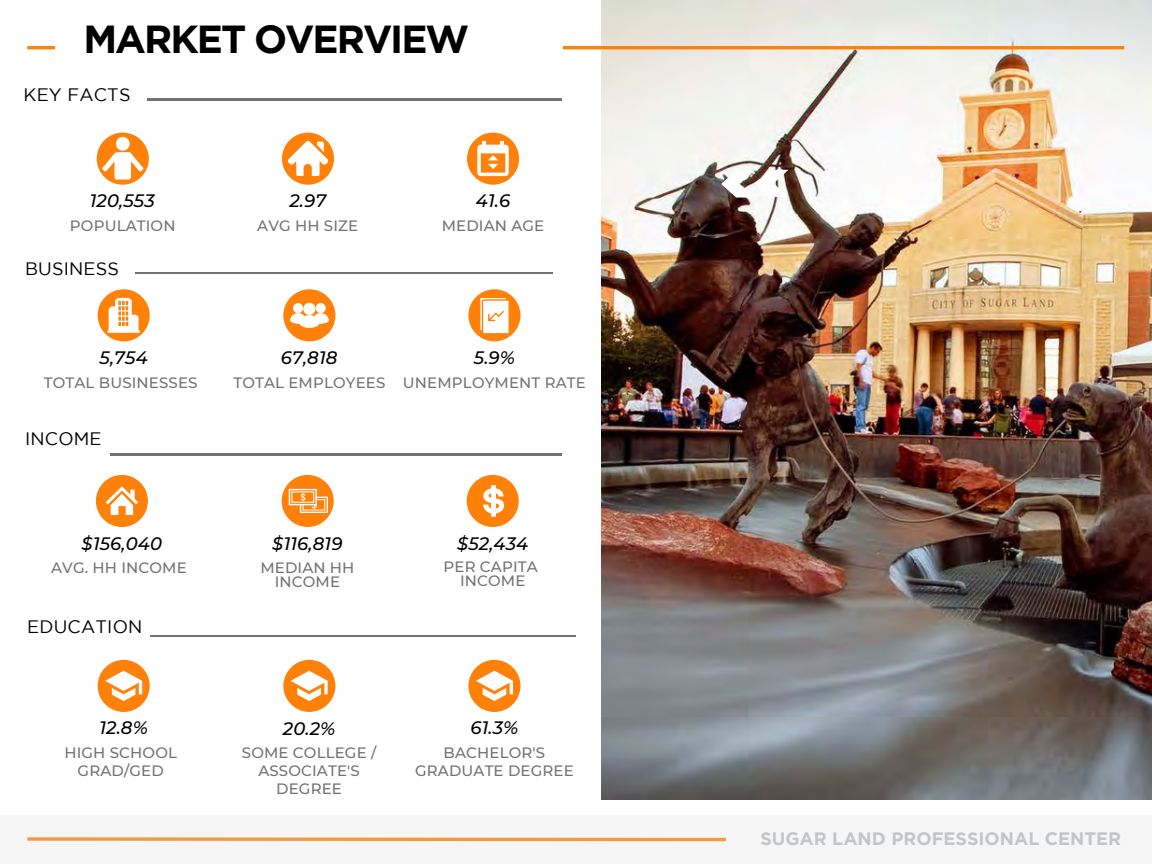
<style>
.page{position:relative;width:1152px;height:864px;background:#fff}
.page>*{position:absolute;margin:0;border:0;box-sizing:border-box;transform-origin:0 0}
.t1{font:700 39px "Gotham";letter-spacing:-.05em;color:#000}
.t2{font:italic 500 18px "Montserrat";letter-spacing:.01em;color:#000}
.t3{font:18px "Gotham";letter-spacing:.01em;color:#000}
.t4{font:700 18px "Gotham";color:#c3c6c8}
.t5{font:500 15px/18px "Montserrat";letter-spacing:.01em;color:#737373;text-align:center}
</style>
<div class="page">
<img style="left:602px;top:0;width:550px;height:800px">
<hr style="left:27px;top:46px;width:1097px;height:3px;background:#ff8109">
<div style="left:55px;top:16px;width:508px;height:52px;background:#fff"></div>
<svg style="left:721px;top:170px;width:68px;height:28px"></svg>
<svg style="left:97px;top:133px;width:51px;height:51px"></svg>
<div style="left:282px;top:133px;width:52px;height:52px;background:#ff8109;border-radius:50%"></div>
<svg style="left:288px;top:141px;width:40px;height:35px"></svg>
<hr style="left:147px;top:99px;width:414px;height:1px;background:#737373">
<div style="left:467px;top:133px;width:52px;height:52px;background:#ff8109;border-radius:50%"></div>
<svg style="left:477px;top:141px;width:32px;height:35px"></svg>
<div style="left:283px;top:289px;width:52px;height:52px;background:#ff8109;border-radius:50%"></div>
<hr style="left:136px;top:272px;width:417px;height:2px;background:#737373">
<div style="left:468px;top:289px;width:53px;height:52px;background:#ff8109;border-radius:50%"></div>
<div style="left:98px;top:289px;width:52px;height:52px;background:#ff8109;border-radius:50%"></div>
<svg style="left:107px;top:298px;width:33px;height:35px"></svg>
<svg style="left:290px;top:303px;width:39px;height:25px"></svg>
<svg style="left:480px;top:298px;width:29px;height:35px"></svg>
<div style="left:282px;top:475px;width:52px;height:52px;background:#ff8109;border-radius:50%"></div>
<hr style="left:110px;top:454px;width:451px;height:1px;background:#737373">
<div style="left:467px;top:475px;width:52px;height:52px;background:#ff8109;border-radius:50%"></div>
<div style="left:96px;top:475px;width:52px;height:52px;background:#ff8109;border-radius:50%"></div>
<svg style="left:106px;top:486px;width:32px;height:29px"></svg>
<svg style="left:289px;top:489px;width:39px;height:24px"></svg>
<svg style="left:483px;top:485px;width:21px;height:32px"></svg>
<div style="left:283px;top:660px;width:52px;height:52px;background:#ff8109;border-radius:50%"></div>
<hr style="left:151px;top:635px;width:425px;height:2px;background:#737373">
<div style="left:468px;top:660px;width:53px;height:52px;background:#ff8109;border-radius:50%"></div>
<div style="left:98px;top:660px;width:52px;height:52px;background:#ff8109;border-radius:50%"></div>
<svg style="left:105px;top:671px;width:37px;height:30px"></svg>
<svg style="left:291px;top:671px;width:37px;height:30px"></svg>
<svg style="left:476px;top:671px;width:37px;height:30px"></svg>
<div style="left:0;top:815px;width:1152px;height:49px;background:#f6f6f6"></div>
<svg style="left:27px;top:837px;width:699px;height:5px;background:#f4b779"></svg>
<p class="t1" style="left:83px;top:24px;width:387px">MARKET OVERVIEW</p>
<p class="t3" style="left:24px;top:87px;width:109px">KEY FACTS</p>
<p class="t2" style="left:90px;top:190px;width:66px">120,553</p>
<p class="t5" style="left:70px;top:216px;width:107px">POPULATION</p>
<p class="t3" style="left:25px;top:262px;width:95px">BUSINESS</p>
<p class="t2" style="left:100px;top:346px;width:50px">5,754</p>
<p class="t5" style="left:44px;top:373px;width:155px">TOTAL BUSINESSES</p>
<p class="t3" style="left:25px;top:432px;width:78px">INCOME</p>
<p class="t2" style="left:82px;top:532px;width:82px">$156,040</p>
<p class="t5" style="left:51px;top:559px;width:137px">AVG. HH INCOME</p>
<p class="t3" style="left:27px;top:620px;width:117px">EDUCATION</p>
<p class="t2" style="left:99px;top:717px;width:50px">12.8%</p>
<p class="t5" style="left:64px;top:743px;width:114px">HIGH SCHOOL<br>GRAD/GED</p>
<p class="t2" style="left:289px;top:190px;width:38px">2.97</p>
<p class="t5" style="left:257px;top:216px;width:103px">AVG HH SIZE</p>
<p class="t2" style="left:476px;top:190px;width:36px">41.6</p>
<p class="t5" style="left:442px;top:216px;width:104px">MEDIAN AGE</p>
<p class="t2" style="left:281px;top:347px;width:58px">67,818</p>
<p class="t5" style="left:233px;top:373px;width:154px">TOTAL EMPLOYEES</p>
<p class="t2" style="left:474px;top:346px;width:43px">5.9%</p>
<p class="t5" style="left:403px;top:373px;width:184px">UNEMPLOYMENT RATE</p>
<p class="t2" style="left:272px;top:532px;width:72px">$116,819</p>
<p class="t5" style="left:260px;top:561px;width:96px;line-height:13.5px">MEDIAN HH<br>INCOME</p>
<p class="t2" style="left:457px;top:532px;width:73px">$52,434</p>
<p class="t5" style="left:460px;top:571px;width:67px">INCOME</p>
<p class="t5" style="left:444px;top:558px;width:96px">PER CAPITA</p>
<p class="t2" style="left:283px;top:717px;width:54px">20.2%</p>
<p class="t5" style="left:242px;top:743px;width:136px">SOME COLLEGE /<br>ASSOCIATE'S<br>DEGREE</p>
<p class="t2" style="left:470px;top:717px;width:49px">61.3%</p>
<p class="t5" style="left:415px;top:743px;width:160px">BACHELOR'S<br>GRADUATE DEGREE</p>
<p class="t4" style="left:760px;top:832px;width:362px">SUGAR LAND PROFESSIONAL CENTER</p>
</div>
